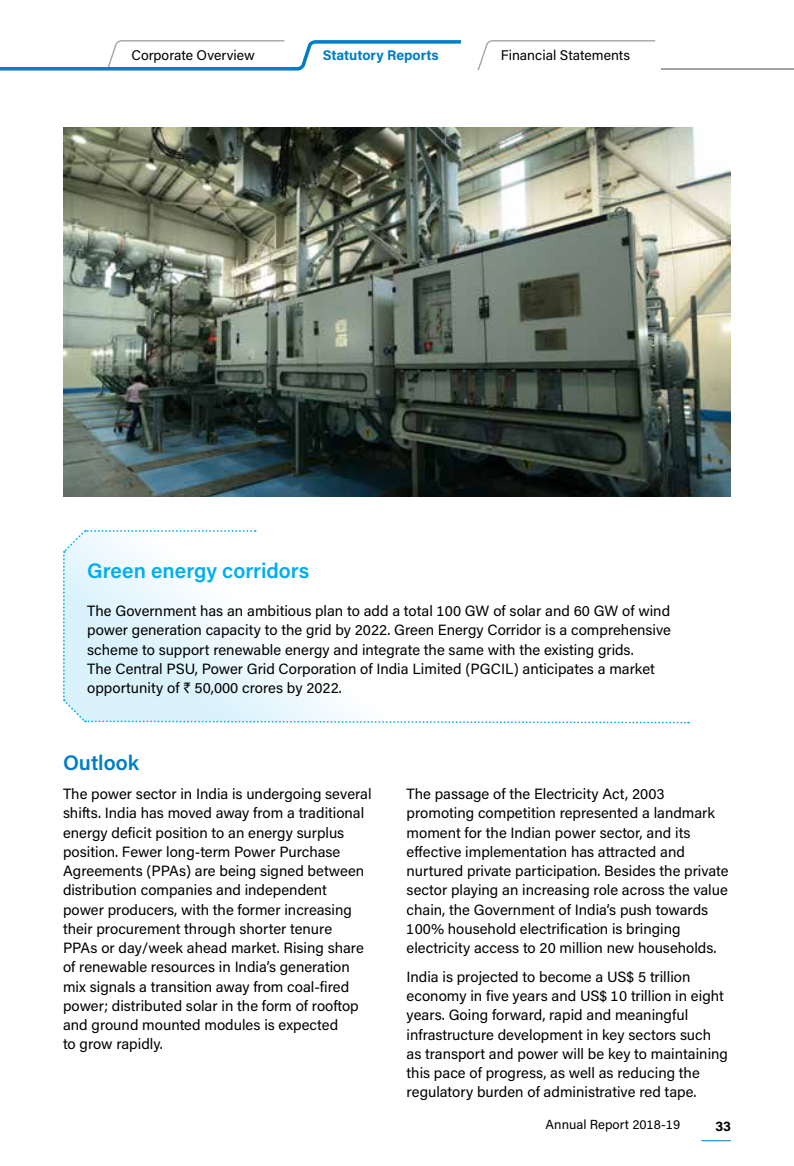
<style>
.page{position:relative;width:794px;height:1166px;background:#fff}
.page>*{position:absolute;margin:0;border:0;box-sizing:border-box;transform-origin:0 0}
.t1{font:600 21px "Acumin Pro";color:#00aeef}
.t2{font:600 21px "Acumin Pro";color:#007dc5}
.t3{font:14.88px/19.2px "Acumin Pro";color:#000}
.t4{font:14px "Acumin Pro";color:#000}
.t5{font:700 14px "Acumin Pro";color:#007dc5}
.t6{font:700 14px "Acumin Pro";color:#000}
.t7{font:13.12px "Acumin Pro";color:#000}
.s1{font-family:"Rupee"}
</style>
<div class="page">
<svg style="left:477px;top:40px;width:178px;height:31px"></svg>
<hr style="left:701px;top:1140px;width:30px;height:1px;background:#007dc5">
<svg style="left:0;top:40px;width:461px;height:31px"></svg>
<hr style="left:661px;top:68px;width:133px;height:2px;background:#a1a3a6">
<svg style="left:63px;top:530px;width:626px;height:194px"></svg>
<img style="left:63px;top:128px;width:668px;height:369px">
<p class="t4" style="left:131px;top:45px;width:125px">Corporate Overview</p>
<p class="t5" style="left:323px;top:45px;width:117px">Statutory Reports</p>
<p class="t4" style="left:501px;top:45px;width:131px">Financial Statements</p>
<h1 class="t1" style="left:87px;top:555px;width:224px">Green energy corridors</h1>
<p class="t3" style="left:87px;top:601px;width:585px">The Government has an ambitious plan to add a total 100 GW of solar and 60 GW of wind power generation capacity to the grid by 2022. Green Energy Corridor is a comprehensive scheme to support renewable energy and integrate the same with the existing grids.<br>The Central PSU, Power Grid Corporation of India Limited (PGCIL) anticipates a market opportunity of <span class="s1">`</span> 50,000 crores by 2022.</p>
<h1 class="t2" style="left:63px;top:748px;width:78px">Outlook</h1>
<p class="t3" style="left:63px;top:783px;width:310px">The power sector in India is undergoing several shifts. India has moved away from a traditional energy deficit position to an energy surplus position. Fewer long-term Power Purchase Agreements (PPAs) are being signed between distribution companies and independent power producers, with the former increasing their procurement through shorter tenure<br>PPAs or day/week ahead market. Rising share of renewable resources in India’s generation mix signals a transition away from coal-fired power; distributed solar in the form of rooftop and ground mounted modules is expected<br>to grow rapidly.</p>
<p class="t3" style="left:406px;top:783px;width:323px">The passage of the Electricity Act, 2003 promoting competition represented a landmark moment for the Indian power sector, and its effective implementation has attracted and nurtured private participation. Besides the private sector playing an increasing role across the value chain, the Government of India’s push towards 100% household electrification is bringing electricity access to 20 million new households.</p>
<p class="t3" style="left:406px;top:966px;width:323px">India is projected to become a US$ 5 trillion economy in five years and US$ 10 trillion in eight years. Going forward, rapid and meaningful infrastructure development in key sectors such as transport and power will be key to maintaining this pace of progress, as well as reducing the regulatory burden of administrative red tape.</p>
<p class="t7" style="left:545px;top:1115px;width:136px">Annual Report 2018-19</p>
<p class="t6" style="left:715px;top:1116px;width:17px">33</p>
</div>
